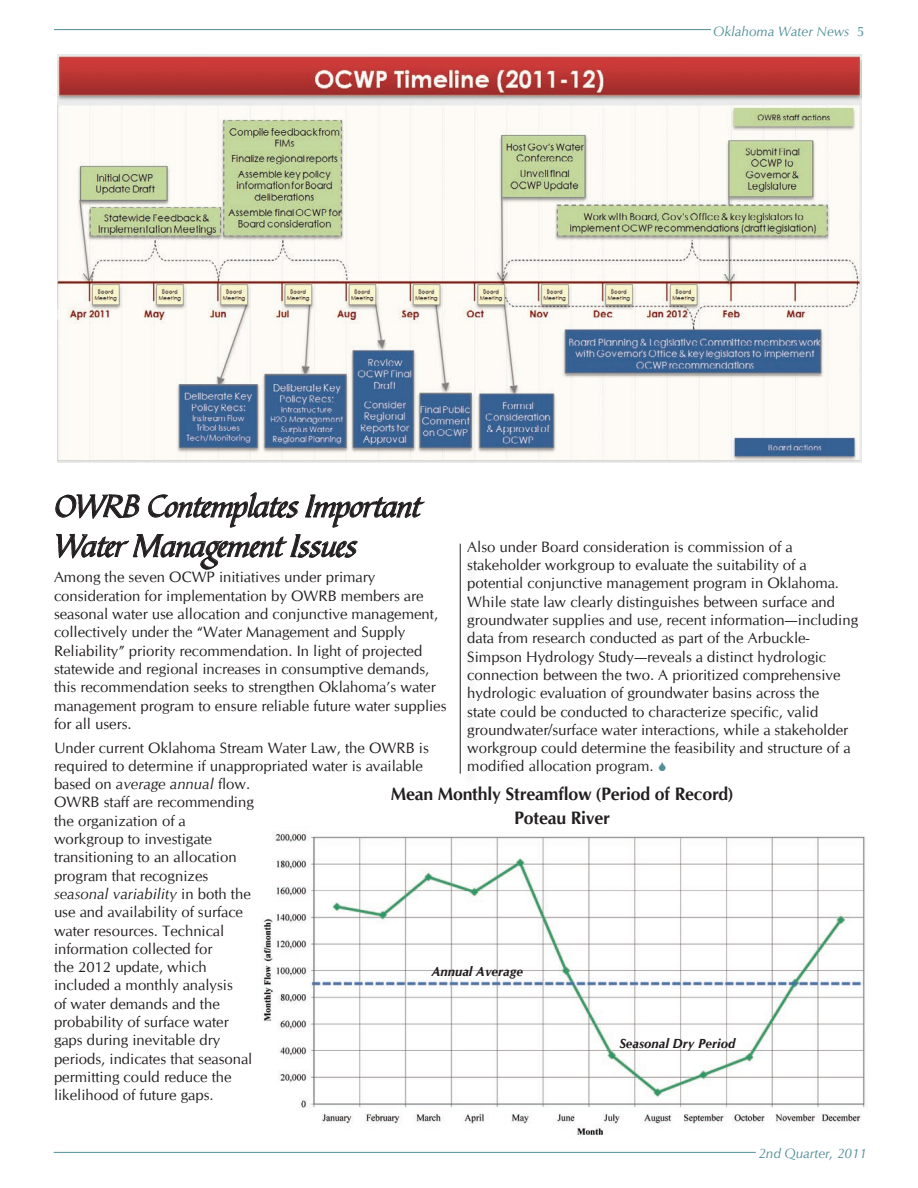
<style>
.page{position:relative;width:918px;height:1188px;background:#fff}
.page>*{position:absolute;margin:0;border:0;box-sizing:border-box;transform-origin:0 0}
.Headline{font:33px/39.6px "Bible Scr T";letter-spacing:-.01em;color:#231f20}
.Headline_2{font:700 18px "CG Omega";letter-spacing:-.01em;color:#231f20}
.articles{font:15px/18.3px "CG Omega";color:#231f20}
.t1{font:italic 13.5px "CG Omega";color:#508e98}
.t2{font:italic 700 13.2px "CG Omega";color:#231f20}
.s1{font-style:normal}
.s2{font-style:italic}
</style>
<div class="page">
<hr style="left:54px;top:29px;width:657px;height:1px;background:#508e98">
<hr style="left:54px;top:1152px;width:702px;height:1px;background:#508e98">
<svg style="left:55px;top:492px;width:369px;height:78px"></svg>
<img style="left:262px;top:831px;width:603px;height:304px">
<img style="left:57px;top:54px;width:804px;height:409px">
<div style="left:462px;top:546px;width:17px;height:242px;background:#fbfbfb"></div>
<hr style="left:460px;top:544px;width:1px;height:230px;background:#231f20">
<p class="t1" style="left:713px;top:23px;width:153px">Oklahoma Water News <span class="s1">5</span></p>
<p class="Headline" style="left:54px;top:489px;width:368px">OWRB Contemplates Important<br>Water Management Issues</p>
<p class="articles" style="left:54px;top:568px;width:394px">Among the seven OCWP initiatives under primary consideration for implementation by OWRB members are seasonal water use allocation and conjunctive management, collectively under the “Water Management and Supply Reliability” priority recommendation. In light of projected statewide and regional increases in consumptive demands, this recommendation seeks to strengthen Oklahoma’s water management program to ensure reliable future water supplies for all users.</p>
<p class="articles" style="left:54px;top:738px;width:376px">Under current Oklahoma Stream Water Law, the OWRB is required to determine if unappropriated water is available based on <span class="s2">average annual</span> flow.<br>OWRB staff are recommending<br>the organization of a<br>workgroup to investigate<br>transitioning to an allocation<br>program that recognizes<br><span class="s2">seasonal variability</span> in both the<br>use and availability of surface<br>water resources. Technical<br>information collected for<br>the 2012 update, which<br>included a monthly analysis<br>of water demands and the<br>probability of surface water<br>gaps during inevitable dry<br>periods, indicates that seasonal<br>permitting could reduce the<br>likelihood of future gaps.</p>
<p class="articles" style="left:467px;top:538px;width:392px">Also under Board consideration is commission of a stakeholder workgroup to evaluate the suitability of a potential conjunctive management program in Oklahoma.<br>While state law clearly distinguishes between surface and groundwater supplies and use, recent information—including data from research conducted as part of the Arbuckle-Simpson Hydrology Study—reveals a distinct hydrologic connection between the two. A prioritized comprehensive hydrologic evaluation of groundwater basins across the<br>state could be conducted to characterize specific, valid groundwater/surface water interactions, while a stakeholder workgroup could determine the feasibility and structure of a modified allocation program.</p>
<p class="Headline_2" style="left:391px;top:783px;width:344px">Mean Monthly Streamflow (Period of Record)</p>
<p class="Headline_2" style="left:514px;top:806px;width:97px">Poteau River</p>
<p class="t2" style="left:432px;top:963px;width:93px">Annual Average</p>
<p class="t2" style="left:619px;top:1035px;width:118px">Seasonal Dry Period</p>
<p class="t1" style="left:758px;top:1145px;width:110px">2nd Quarter, 2011</p>
</div>
